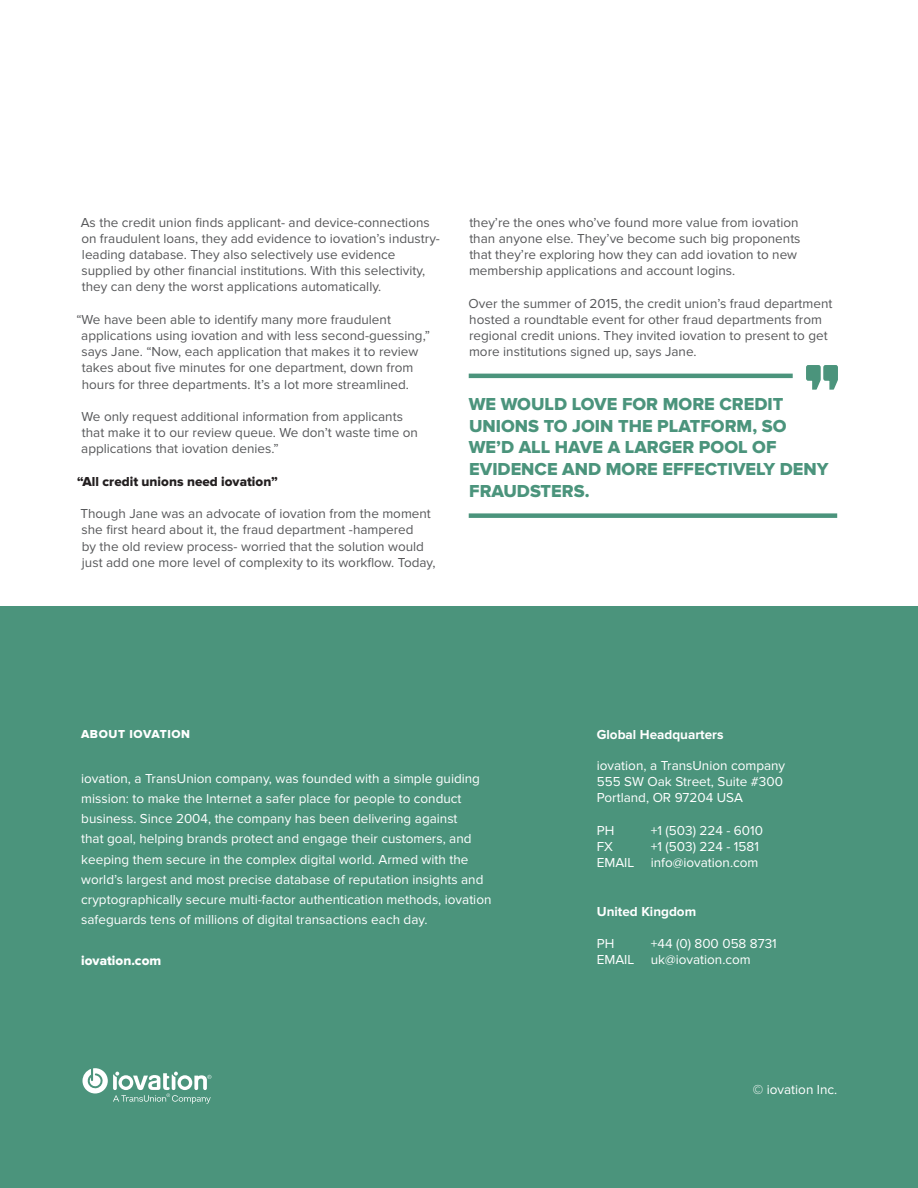
<style>
.page{position:relative;width:918px;height:1188px;background:#fff}
.page>*{position:absolute;margin:0;border:0;box-sizing:border-box;transform-origin:0 0}
.t1{font:18px/21.6px "Proxima Nova Extrabld";color:#4b947c}
.t2{font:13.5px/16.2px "Proxima Nova";color:#57585a}
.t3{font:13.5px/20.2px "Proxima Nova";color:#fff}
.t4{font:700 13.5px "Proxima Nova";color:#fff}
.t5{font:13.5px "Proxima Nova Extrabld";color:#231f20}
.t6{font:13.5px "Proxima Nova Extrabld";color:#fff}
.t7{font:12px "Proxima Nova Extrabld";letter-spacing:.05em;color:#fff}
</style>
<div class="page">
<svg style="left:806px;top:365px;width:32px;height:25px"></svg>
<hr style="left:469px;top:374px;width:324px;height:4px;background:#4b947c">
<div style="left:469px;top:513px;width:368px;height:5px;background:#4b947c"></div>
<div style="left:0;top:607px;width:918px;height:581px;background:#4b947c"></div>
<svg style="left:82px;top:1068px;width:129px;height:36px"></svg>
<p class="t2" style="left:81px;top:214px;width:361px">As the credit union finds applicant- and device-connections on fraudulent loans, they add evidence to iovation’s industry&shy;leading database. They also selectively use evidence supplied by other financial institutions. With this selectivity, they can deny the worst applications automatically.</p>
<p class="t2" style="left:81px;top:311px;width:350px;text-indent:-5px">“We have been able to identify many more fraudulent applications using iovation and with less second-guessing,” says Jane. “Now, each application that makes it to review takes about five minutes for one department, down from hours for three departments. It’s a lot more streamlined.</p>
<p class="t2" style="left:81px;top:409px;width:338px">We only request additional information from applicants that make it to our review queue. We don’t waste time on applications that iovation denies.”</p>
<p class="t5" style="left:77px;top:474px;width:202px">“All credit unions need iovation”</p>
<p class="t2" style="left:80px;top:506px;width:357px">Though Jane was an advocate of iovation from the moment she first heard about it, the fraud department -hampered<br>by the old review process- worried that the solution would just add one more level of complexity to its workflow. Today,</p>
<p class="t2" style="left:469px;top:214px;width:333px">they’re the ones who’ve found more value from iovation than anyone else. They’ve become such big proponents that they’re exploring how they can add iovation to new membership applications and account logins.</p>
<p class="t2" style="left:469px;top:295px;width:365px">Over the summer of 2015, the credit union’s fraud department hosted a roundtable event for other fraud departments from regional credit unions. They invited iovation to present to get more institutions signed up, says Jane.</p>
<p class="t1" style="left:469px;top:394px;width:361px">WE WOULD LOVE FOR MORE CREDIT<br>UNIONS TO JOIN THE PLATFORM, SO<br>WE’D ALL HAVE A LARGER POOL OF<br>EVIDENCE AND MORE EFFECTIVELY DENY<br>FRAUDSTERS.</p>
<p class="t7" style="left:81px;top:727px;width:111px">ABOUT IOVATION</p>
<p class="t3" style="left:81px;top:768px;width:412px">iovation, a TransUnion company, was founded with a simple guiding mission: to make the Internet a safer place for people to conduct business. Since 2004, the company has been delivering against<br>that goal, helping brands protect and engage their customers, and keeping them secure in the complex digital world. Armed with the world’s largest and most precise database of reputation insights and cryptographically secure multi-factor authentication methods, iovation safeguards tens of millions of digital transactions each day.</p>
<p class="t6" style="left:81px;top:952px;width:82px">iovation.com</p>
<p class="t4" style="left:597px;top:727px;width:128px">Global Headquarters</p>
<p class="t3" style="left:597px;top:755px;width:190px">iovation, a TransUnion company</p>
<p class="t3" style="left:597px;top:772px;width:188px">555 SW Oak Street, Suite #300</p>
<p class="t3" style="left:597px;top:788px;width:148px">Portland, OR 97204 USA</p>
<p class="t3" style="left:597px;top:820px;width:19px">PH</p>
<p class="t3" style="left:651px;top:820px;width:114px">+1 (503) 224 - 6010</p>
<p class="t3" style="left:597px;top:836px;width:18px">FX</p>
<p class="t3" style="left:651px;top:836px;width:110px">+1 (503) 224 - 1581</p>
<p class="t3" style="left:597px;top:853px;width:163px">EMAIL info@iovation.com</p>
<p class="t4" style="left:597px;top:903px;width:101px">United Kingdom</p>
<p class="t3" style="left:597px;top:934px;width:19px">PH</p>
<p class="t3" style="left:651px;top:934px;width:128px">+44 (0) 800 058 8731</p>
<p class="t3" style="left:597px;top:950px;width:155px">EMAIL uk@iovation.com</p>
<p class="t3" style="left:753px;top:1079px;width:86px">© iovation Inc.</p>
</div>
